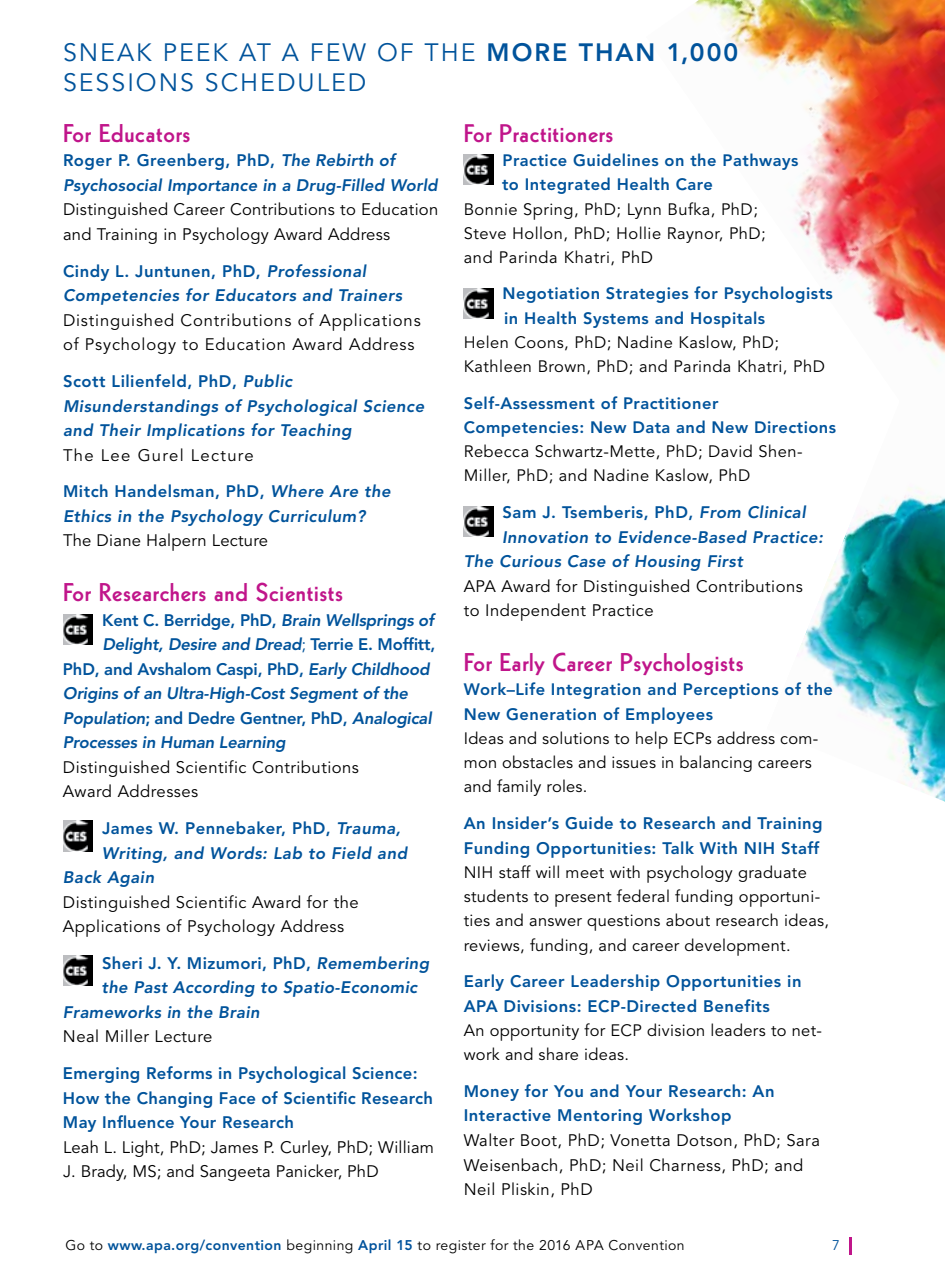
<style>
.page{position:relative;width:945px;height:1276px;background:#fff}
.page>*{position:absolute;margin:0;border:0;box-sizing:border-box;transform-origin:0 0}
.t1{font:800 24.85px "Kabel";letter-spacing:.03em;color:#c0158a}
.t2{font:24.85px/30.6px "Avenir LT Std";letter-spacing:.08em;color:#00539b}
.t3{font:800 24.68px "Kabel";letter-spacing:.03em;color:#c0158a}
.t4{font:800 16.62px/24.5px "Avenir LT Std";letter-spacing:.03em;color:#00539b}
.t5{font:italic 800 16.62px/24.5px "Avenir LT Std";letter-spacing:.03em;color:#00539b}
.t6{font:16.62px/24.5px "Avenir LT Std";letter-spacing:.03em;color:#000}
.t7{font:800 16.62px "Avenir LT Std";letter-spacing:-.01em;color:#00539b}
.t8{font:italic 800 16.62px "Avenir LT Std";letter-spacing:-.01em;color:#00539b}
.t9{font:16.62px/24.5px "Avenir LT Std";letter-spacing:.05em;color:#000}
.t10{font:16.62px/24.5px "Avenir LT Std";letter-spacing:.01em;color:#000}
.t11{font:italic 800 16.62px/24.5px "Avenir LT Std";letter-spacing:.01em;color:#00539b}
.t12{font:16.62px "Avenir LT Std";letter-spacing:.08em;color:#000}
.t13{font:16.45px/24.3px "Avenir LT Std";letter-spacing:.02em;color:#000}
.t14{font:800 16.45px/24.3px "Avenir LT Std";letter-spacing:.03em;color:#00539b}
.t15{font:14px "Avenir LT Std";letter-spacing:.03em;color:#000}
.t16{font:14px "Avenir LT Std";color:#00539b}
.s1{font-weight:800}
.s2{font-style:italic}
.s3{font-style:normal}
.s4{font-weight:400;font-style:normal}
.s5{font-weight:800;color:#00539b}
.s6{font-weight:800;color:#00529c}
</style>
<div class="page">
<hr style="left:849px;top:1237px;width:3px;height:17px;background:#c0158a">
<img style="left:797px;top:487px;width:148px;height:315px">
<img style="left:690px;top:0;width:255px;height:366px">
<img style="left:464px;top:155px;width:29px;height:30px">
<img style="left:464px;top:288px;width:29px;height:30px">
<img style="left:464px;top:507px;width:29px;height:30px">
<img style="left:63px;top:614px;width:30px;height:30px">
<img style="left:63px;top:821px;width:30px;height:30px">
<img style="left:63px;top:956px;width:30px;height:30px">
<h1 class="t2" style="left:63px;top:38px;width:677px">SNEAK PEEK AT A FEW OF THE <span class="s1">MORE THAN 1,000<br></span>SESSIONS SCHEDULED</h1>
<h2 class="t3" style="left:464px;top:119px;width:151px">For Practitioners</h2>
<p class="t14" style="left:502px;top:148px;width:298px">Practice Guidelines on the Pathways to Integrated Health Care</p>
<p class="t13" style="left:464px;top:197px;width:304px">Bonnie Spring, PhD; Lynn Bufka, PhD;<br>Steve Hollon, PhD; Hollie Raynor, PhD; and Parinda Khatri, PhD</p>
<p class="t14" style="left:503px;top:282px;width:332px">Negotiation Strategies for Psychologists in Health Systems and Hospitals</p>
<p class="t13" style="left:464px;top:331px;width:363px">Helen Coons, PhD; Nadine Kaslow, PhD;<br>Kathleen Brown, PhD; and Parinda Khatri, PhD</p>
<p class="t14" style="left:464px;top:391px;width:374px">Self-Assessment of Practitioner<br>Competencies: New Data and New Directions</p>
<p class="t13" style="left:464px;top:440px;width:340px">Rebecca Schwartz-Mette, PhD; David Shen-<br>Miller, PhD; and Nadine Kaslow, PhD</p>
<p class="t4" style="left:503px;top:500px;width:305px">Sam J. Tsemberis, PhD, <span class="s2">From Clinical</span></p>
<p class="t5" style="left:502px;top:525px;width:323px">Innovation to Evidence-Based Practice:</p>
<p class="t5" style="left:464px;top:549px;width:281px">The Curious Case of Housing First</p>
<p class="t6" style="left:464px;top:574px;width:341px">APA Award for Distinguished Contributions to Independent Practice</p>
<h1 class="t1" style="left:464px;top:648px;width:281px">For Early Career Psychologists</h1>
<p class="t14" style="left:464px;top:677px;width:371px">Work–Life Integration and Perceptions of the<br>New Generation of Employees</p>
<p class="t13" style="left:464px;top:726px;width:356px">Ideas and solutions to help ECPs address com&shy;mon obstacles and issues in balancing careers and family roles.</p>
<p class="t4" style="left:464px;top:811px;width:361px">An Insider’s Guide to Research and Training<br>Funding Opportunities: Talk With NIH Staff</p>
<p class="t13" style="left:464px;top:860px;width:367px">NIH staff will meet with psychology graduate students to present federal funding opportuni&shy;ties and answer questions about research ideas, reviews, funding, and career development.</p>
<p class="t4" style="left:464px;top:969px;width:339px">Early Career Leadership Opportunities in<br>APA Divisions: ECP-Directed Benefits</p>
<p class="t13" style="left:464px;top:1019px;width:360px">An opportunity for ECP division leaders to net&shy;work and share ideas.</p>
<p class="t4" style="left:464px;top:1079px;width:312px">Money for You and Your Research: An<br>Interactive Mentoring Workshop</p>
<p class="t6" style="left:464px;top:1128px;width:358px">Walter Boot, PhD; Vonetta Dotson, PhD; Sara<br>Weisenbach, PhD; Neil Charness, PhD; and<br>Neil Pliskin, PhD</p>
<h1 class="t1" style="left:63px;top:119px;width:129px">For Educators</h1>
<p class="t11" style="left:63px;top:149px;width:376px"><span class="s3">Roger P. Greenberg, PhD,</span> The Rebirth of<br>Psychosocial Importance in a Drug-Filled World</p>
<p class="t6" style="left:63px;top:198px;width:377px">Distinguished Career Contributions to Education and Training in Psychology Award Address</p>
<p class="t5" style="left:63px;top:259px;width:341px"><span class="s3">Cindy L. Juntunen, PhD,</span> Professional<br>Competencies for Educators and Trainers</p>
<p class="t9" style="left:63px;top:308px;width:359px">Distinguished Contributions of Applications of Psychology to Education Award Address</p>
<p class="t5" style="left:63px;top:369px;width:363px"><span class="s3">Scott Lilienfeld, PhD,</span> Public<br>Misunderstandings of Psychological Science and Their Implications for Teaching</p>
<p class="t12" style="left:63px;top:445px;width:192px">The Lee Gurel Lecture</p>
<p class="t5" style="left:63px;top:479px;width:329px"><span class="s3">Mitch Handelsman, PhD,</span> Where Are the<br>Ethics in the Psychology Curriculum?</p>
<p class="t6" style="left:63px;top:529px;width:207px">The Diane Halpern Lecture</p>
<h1 class="t1" style="left:63px;top:578px;width:282px">For Researchers and Scientists</h1>
<p class="t7" style="left:102px;top:610px;width:333px">Kent C. Berridge, PhD, <span class="s2">Brain Wellsprings of</span></p>
<p class="t8" style="left:102px;top:635px;width:335px">Delight, Desire and Dread<span class="s4">;</span> <span class="s3">Terrie E. Moffitt,</span></p>
<p class="t7" style="left:63px;top:659px;width:368px">PhD, and Avshalom Caspi, PhD, <span class="s2">Early Childhood</span></p>
<p class="t8" style="left:63px;top:684px;width:347px">Origins of an Ultra-High-Cost Segment of the</p>
<p class="t7" style="left:63px;top:708px;width:370px"><span class="s2">Population</span>; and Dedre Gentner, PhD, <span class="s2">Analogical</span></p>
<p class="t8" style="left:63px;top:733px;width:224px">Processes in Human Learning</p>
<p class="t6" style="left:63px;top:755px;width:298px">Distinguished Scientific Contributions<br>Award Addresses</p>
<p class="t4" style="left:102px;top:816px;width:300px">James W. Pennebaker, PhD, <span class="s2">Trauma,</span></p>
<p class="t5" style="left:102px;top:841px;width:307px">Writing, and Words: Lab to Field and</p>
<p class="t5" style="left:63px;top:865px;width:93px">Back Again</p>
<p class="t6" style="left:63px;top:890px;width:297px">Distinguished Scientific Award for the<br>Applications of Psychology Address</p>
<p class="t4" style="left:102px;top:951px;width:329px">Sheri J. Y. Mizumori, PhD, <span class="s2">Remembering</span></p>
<p class="t5" style="left:102px;top:975px;width:317px">the Past According to Spatio-Economic</p>
<p class="t5" style="left:63px;top:1000px;width:198px">Frameworks in the Brain</p>
<p class="t6" style="left:63px;top:1025px;width:151px">Neal Miller Lecture</p>
<p class="t4" style="left:63px;top:1061px;width:372px">Emerging Reforms in Psychological Science:<br>How the Changing Face of Scientific Research<br>May Influence Your Research</p>
<p class="t10" style="left:63px;top:1135px;width:373px">Leah L. Light, PhD; James P. Curley, PhD; William<br>J. Brady, MS; and Sangeeta Panicker, PhD</p>
<p class="t15" style="left:66px;top:1237px;width:621px">Go to <span class="s5">www.apa.org/convention</span> beginning <span class="s6">April 15</span> to register for the 2016 APA Convention</p>
<p class="t16" style="left:832px;top:1237px;width:9px">7</p>
</div>
